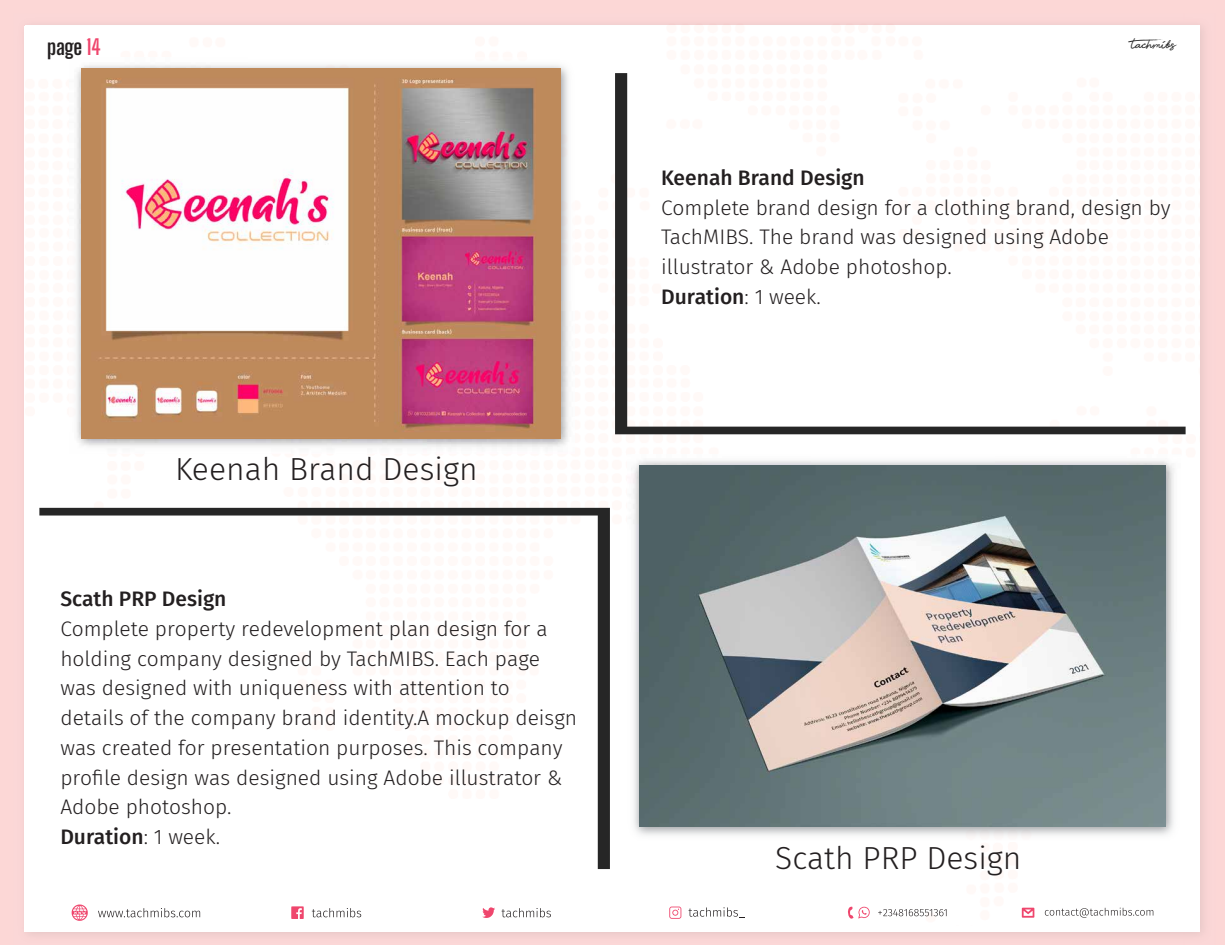
<style>
.page{position:relative;width:1225px;height:945px;background:#fcd7d6}
.page>*{position:absolute;margin:0;border:0;box-sizing:border-box;transform-origin:0 0}
.t1{font:300 31.76px "Fira Sans";color:#231f20}
.t2{font:300 21px/29.8px "Fira Sans";color:#231f20}
.t3{font:500 21px "Fira Sans";color:#231f20}
.t4{font:21px "Beauty";color:#262626}
.t5{font:700 21px "Big Shoulders Display";letter-spacing:-.01em;color:#231f20}
.s1{color:#ef466d}
.s2{font-weight:500}
</style>
<div class="page">
<div style="left:1185px;top:28px;width:18px;height:907px;background:#eecdcc"></div>
<img style="left:24px;top:44px;width:20px;height:891px">
<img style="left:44px;top:931px;width:1141px;height:4px">
<div style="left:552px;top:25px;width:648px;height:434px;background:#fff"></div>
<div style="left:25px;top:25px;width:527px;height:61px;background:#fff"></div>
<div style="left:25px;top:86px;width:60px;height:840px;background:#fff"></div>
<div style="left:85px;top:453px;width:467px;height:473px;background:#fff"></div>
<div style="left:1171px;top:459px;width:29px;height:467px;background:#fff"></div>
<div style="left:550px;top:459px;width:93px;height:467px;background:#fff"></div>
<div style="left:643px;top:842px;width:528px;height:84px;background:#fff"></div>
<div style="left:615px;top:73px;width:571px;height:361px;background:#fff"></div>
<div style="left:39px;top:508px;width:571px;height:361px;background:#fff"></div>
<svg style="left:98px;top:908px;width:102px;height:9px"></svg>
<svg style="left:72px;top:905px;width:16px;height:16px"></svg>
<svg style="left:312px;top:908px;width:49px;height:9px"></svg>
<svg style="left:291px;top:906px;width:13px;height:13px"></svg>
<svg style="left:669px;top:907px;width:12px;height:12px"></svg>
<svg style="left:689px;top:907px;width:56px;height:11px"></svg>
<svg style="left:482px;top:907px;width:13px;height:11px"></svg>
<svg style="left:502px;top:908px;width:49px;height:9px"></svg>
<svg style="left:847px;top:906px;width:23px;height:13px"></svg>
<svg style="left:878px;top:909px;width:69px;height:7px"></svg>
<svg style="left:1022px;top:908px;width:12px;height:10px"></svg>
<svg style="left:1045px;top:908px;width:108px;height:10px"></svg>
<img style="left:70px;top:58px;width:505px;height:395px">
<img style="left:82px;top:69px;width:478px;height:369px">
<img style="left:627px;top:454px;width:553px;height:388px">
<img style="left:639px;top:466px;width:527px;height:361px">
<p class="t5" style="left:47px;top:32px;width:55px">page <span class="s1">14</span></p>
<h1 class="t1" style="left:175px;top:446px;width:304px">Keenah Brand Design</h1>
<p class="t3" style="left:60px;top:582px;width:168px">Scath PRP Design</p>
<p class="t2" style="left:60px;top:613px;width:518px">Complete property redevelopment plan design for a holding company designed by TachMIBS. Each page was designed with uniqueness with attention to details of the company brand identity.A mockup deisgn was created for presentation purposes. This company profile design was designed using Adobe illustrator &amp; Adobe photoshop.<br><span class="s2">Duration</span>: 1 week.</p>
<p class="t4" style="left:1131px;top:37px;width:46px">tachmibs</p>
<p class="t3" style="left:661px;top:161px;width:205px">Keenah Brand Design</p>
<p class="t2" style="left:661px;top:192px;width:511px">Complete brand design for a clothing brand, design by TachMIBS. The brand was designed using Adobe illustrator &amp; Adobe photoshop.<br><span class="s2">Duration</span>: 1 week.</p>
<h1 class="t1" style="left:775px;top:835px;width:248px">Scath PRP Design</h1>
</div>
